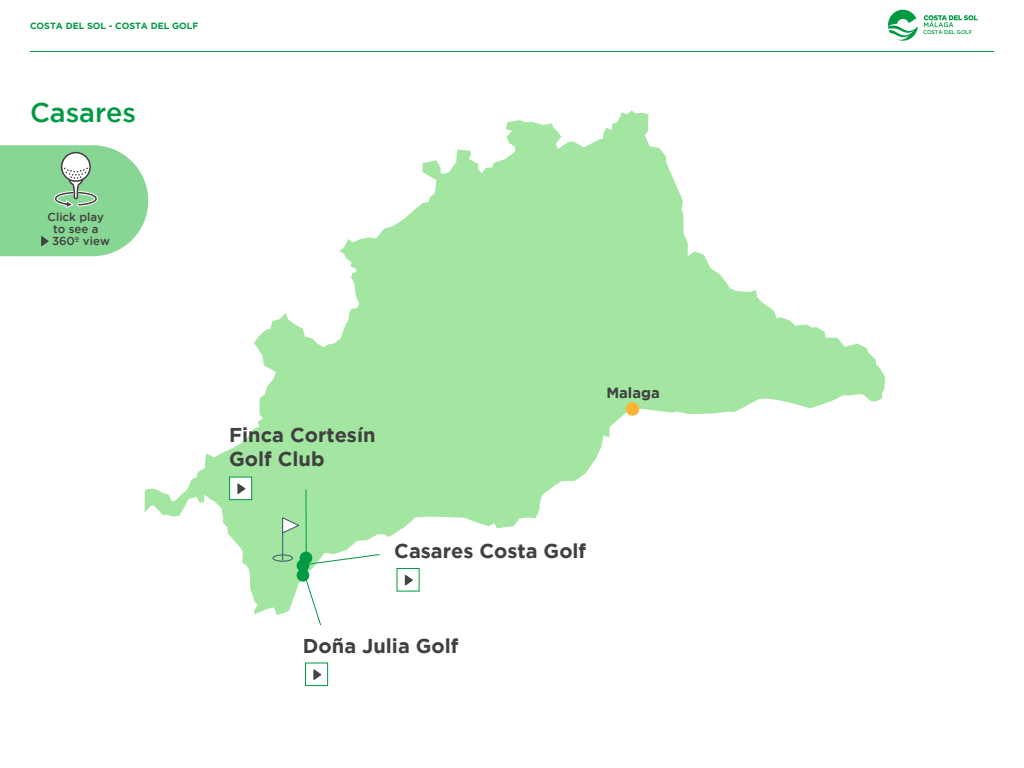
<style>
.page{position:relative;width:1024px;height:768px;background:#fff}
.page>*{position:absolute;margin:0;border:0;box-sizing:border-box;transform-origin:0 0}
.t1{font:500 27px "Gotham";color:#094}
.t2{font:700 20px/24px "Gotham";color:#404040}
.t3{font:700 14.75px "Gotham";color:#404040}
.t4{font:500 11.5px/12px "Gotham";color:#404040;text-align:center}
.t5{font:500 11.5px "Gotham";color:#3f3f3f}
.t6{font:700 9px "Gotham";color:#094}
.t7{font:500 5.5px "Gotham";color:#009a43}
</style>
<div class="page">
<hr style="left:30px;top:51px;width:964px;height:1px;background:#094">
<svg style="left:888px;top:10px;width:30px;height:31px"></svg>
<svg style="left:924px;top:15px;width:54px;height:12px"></svg>
<svg style="left:145px;top:110px;width:740px;height:505px"></svg>
<div style="left:626px;top:402px;width:13px;height:14px;background:#fab333;border-radius:50%"></div>
<div style="left:273px;top:555px;width:20px;height:6px;border:1px solid #3d546e;border-radius:50%"></div>
<svg style="left:282px;top:489px;width:99px;height:137px"></svg>
<div style="left:305px;top:662px;width:23px;height:24px;background:#fff;border:1px solid #009a43"></div>
<svg style="left:313px;top:669px;width:8px;height:11px"></svg>
<svg style="left:396px;top:568px;width:24px;height:24px"></svg>
<svg style="left:405px;top:575px;width:8px;height:10px"></svg>
<div style="left:229px;top:477px;width:23px;height:23px;background:#fff;border:1px solid #009a43"></div>
<svg style="left:237px;top:483px;width:8px;height:11px"></svg>
<svg style="left:0;top:145px;width:148px;height:111px"></svg>
<p class="t6" style="left:30px;top:21px;width:170px">COSTA DEL SOL - COSTA DEL GOLF</p>
<h1 class="t1" style="left:30px;top:97px;width:108px">Casares</h1>
<p class="t4" style="left:48px;top:211px;width:58px">Click play to see a</p>
<p class="t5" style="left:52px;top:234px;width:59px">360º view</p>
<p class="t2" style="left:229px;top:422px;width:148px">Finca Cortesín<br>Golf Club</p>
<p class="t3" style="left:606px;top:384px;width:55px">Malaga</p>
<p class="t2" style="left:394px;top:538px;width:193px">Casares Costa Golf</p>
<p class="t2" style="left:303px;top:634px;width:157px">Doña Julia Golf</p>
<p class="t7" style="left:923px;top:29px;width:51px">COSTA DEL GOLF</p>
</div>
